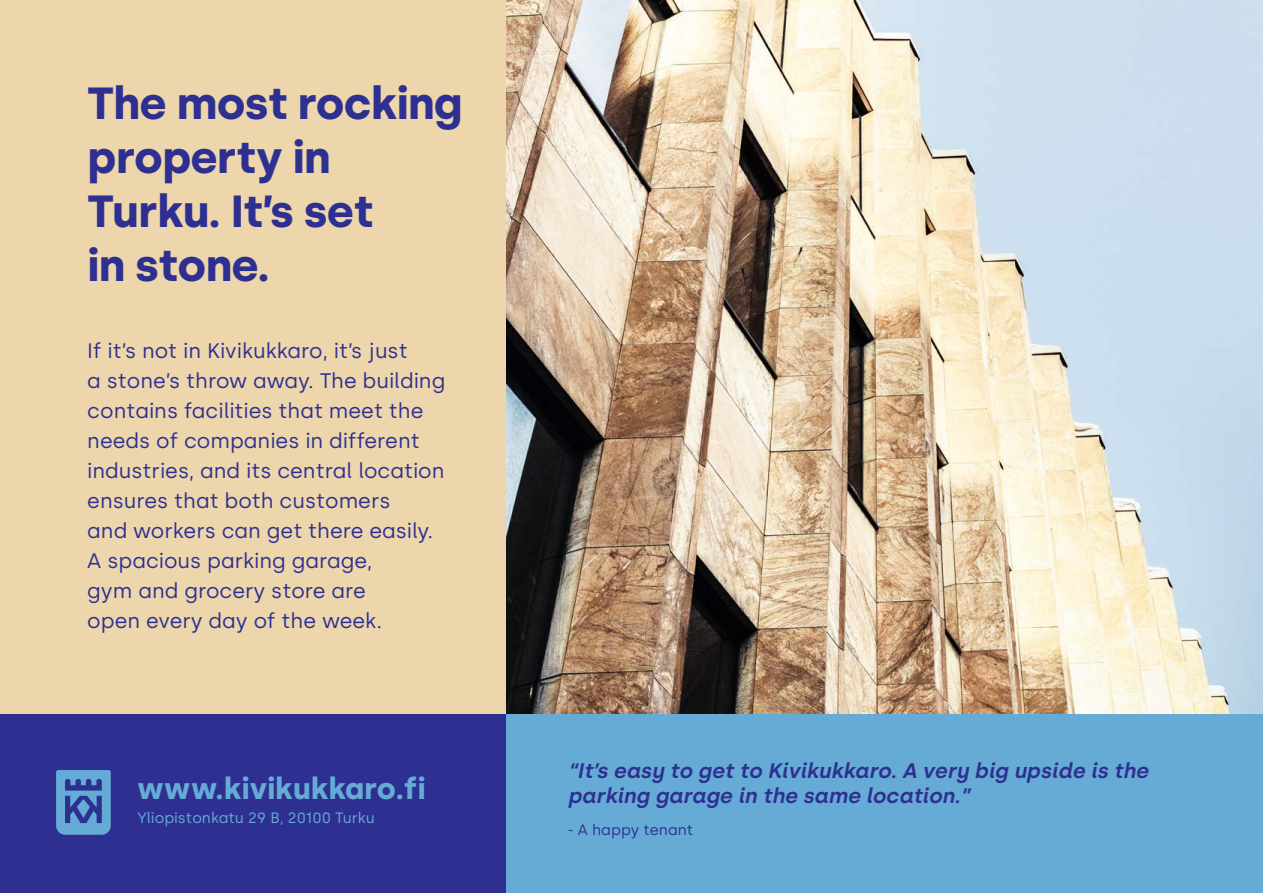
<style>
.page{position:relative;width:1263px;height:893px;background:#fff}
.page>*{position:absolute;margin:0;border:0;box-sizing:border-box;transform-origin:0 0}
.t1{font:700 45px/54px "Silka";letter-spacing:-.02em;color:#2e3091}
.t2{font:700 30px "Silka";color:#66abd6}
.t3{font:21px/30px "Silka";color:#2e3091}
.t4{font:italic 600 21px/25.2px "Silka";color:#2e3091}
.t5{font:15px "Silka";color:#66abd6}
.t6{font:15px "Silka";color:#2e3091}
</style>
<div class="page">
<img style="left:505px;top:0;width:758px;height:714px">
<div style="left:505px;top:714px;width:758px;height:179px;background:#66abd6"></div>
<div style="left:0;top:0;width:505px;height:714px;background:#edd6ab"></div>
<div style="left:0;top:714px;width:505px;height:179px;background:#2e3091"></div>
<svg style="left:56px;top:770px;width:55px;height:65px"></svg>
<h1 class="t1" style="left:87px;top:77px;width:377px">The most rocking property in<br>Turku. It’s set<br>in stone.</h1>
<p class="t3" style="left:87px;top:335px;width:360px">If it’s not in Kivikukkaro, it’s just<br>a stone’s throw away. The building contains facilities that meet the needs of companies in different industries, and its central location ensures that both customers<br>and workers can get there easily.<br>A spacious parking garage,<br>gym and grocery store are<br>open every day of the week.</p>
<h2 class="t2" style="left:137px;top:770px;width:289px">www.kivikukkaro.fi</h2>
<p class="t5" style="left:137px;top:809px;width:239px">Yliopistonkatu 29 B, 20100 Turku</p>
<p class="t4" style="left:568px;top:757px;width:582px">“It’s easy to get to Kivikukkaro. A very big upside is the parking garage in the same location.”</p>
<p class="t6" style="left:568px;top:820px;width:127px">- A happy tenant</p>
</div>
